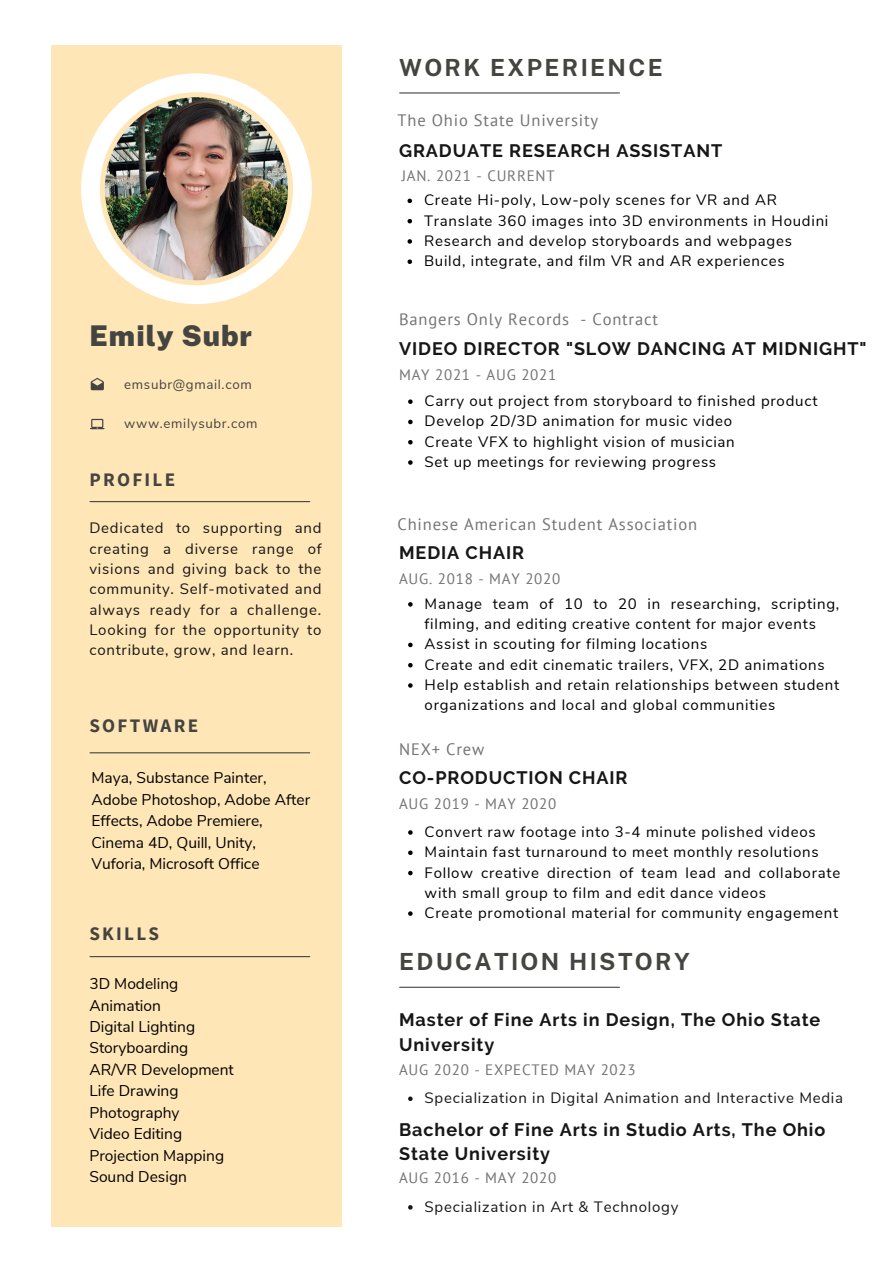
<style>
.page{position:relative;width:894px;height:1264px;background:#fff}
.page>*{position:absolute;margin:0;border:0;box-sizing:border-box;transform-origin:0 0}
.t1{font:900 28.5px "Public Sans";letter-spacing:.035em;color:#444440}
.t2{font:700 23.55px "Public Sans";letter-spacing:.1em;color:#444440}
.t3{font:700 19.05px "Source Sans Pro";letter-spacing:.12em;color:#444440}
.t4{font:700 18px/24.8px "Raleway";letter-spacing:.05em;color:#171616}
.t5{font:16.5px "PT Sans";letter-spacing:.05em;color:#737373}
.t6{font:15.6px/21.5px "Nunito Sans";color:#000}
.t7{font:15px/20.2px "Nunito Sans";letter-spacing:.05em;color:#000}
.t8{font:15px/20.2px "Nunito Sans";letter-spacing:.05em;color:#171616;text-align:justify}
.t9{font:15px "PT Sans";letter-spacing:.05em;color:#737373}
.t10{font:13.35px "Nunito Sans";letter-spacing:.05em;color:#444440}
</style>
<div class="page">
<div style="left:51px;top:45px;width:291px;height:1181px;background:#ffe6b7"></div>
<img style="left:81px;top:73px;width:231px;height:231px">
<hr style="left:90px;top:501px;width:219px;height:1px;background:#444440">
<svg style="left:90px;top:419px;width:14px;height:10px"></svg>
<svg style="left:91px;top:378px;width:13px;height:12px"></svg>
<hr style="left:399px;top:92px;width:220px;height:1px;background:#444440">
<hr style="left:399px;top:986px;width:220px;height:1px;background:#444440">
<hr style="left:90px;top:956px;width:219px;height:1px;background:#444440">
<svg style="left:408px;top:399px;width:4px;height:5px"></svg>
<svg style="left:408px;top:420px;width:4px;height:4px"></svg>
<svg style="left:408px;top:440px;width:4px;height:4px"></svg>
<svg style="left:408px;top:460px;width:4px;height:5px"></svg>
<svg style="left:407px;top:199px;width:5px;height:4px"></svg>
<svg style="left:407px;top:219px;width:5px;height:4px"></svg>
<svg style="left:407px;top:239px;width:5px;height:5px"></svg>
<svg style="left:407px;top:259px;width:5px;height:5px"></svg>
<svg style="left:408px;top:602px;width:4px;height:4px"></svg>
<svg style="left:408px;top:642px;width:4px;height:5px"></svg>
<svg style="left:408px;top:663px;width:4px;height:4px"></svg>
<svg style="left:408px;top:683px;width:4px;height:4px"></svg>
<svg style="left:408px;top:1096px;width:4px;height:4px"></svg>
<svg style="left:408px;top:1205px;width:4px;height:4px"></svg>
<svg style="left:408px;top:830px;width:4px;height:4px"></svg>
<svg style="left:408px;top:850px;width:4px;height:5px"></svg>
<svg style="left:408px;top:870px;width:4px;height:5px"></svg>
<svg style="left:408px;top:911px;width:4px;height:4px"></svg>
<hr style="left:90px;top:752px;width:219px;height:1px;background:#444440">
<p class="t1" style="left:89px;top:319px;width:164px">Emily Subr</p>
<p class="t10" style="left:124px;top:375px;width:129px">emsubr@gmail.com</p>
<p class="t10" style="left:124px;top:415px;width:135px">www.emilysubr.com</p>
<p class="t3" style="left:89px;top:467px;width:87px">PROFILE</p>
<p class="t8" style="left:89px;top:518px;width:234px">Dedicated to supporting and creating a diverse range of visions and giving back to the community. Self-motivated and always ready for a challenge.<br>Looking for the opportunity to contribute, grow, and learn.</p>
<p class="t3" style="left:89px;top:713px;width:110px">SOFTWARE</p>
<p class="t6" style="left:91px;top:767px;width:220px">Maya, Substance Painter,<br>Adobe Photoshop, Adobe After<br>Effects, Adobe Premiere,<br>Cinema 4D, Quill, Unity,<br>Vuforia, Microsoft Office</p>
<p class="t3" style="left:89px;top:920px;width:71px">SKILLS</p>
<p class="t6" style="left:89px;top:973px;width:90px">3D Modeling</p>
<p class="t6" style="left:89px;top:994px;width:73px">Animation</p>
<p class="t6" style="left:89px;top:1016px;width:107px">Digital Lighting</p>
<p class="t6" style="left:89px;top:1037px;width:100px">Storyboarding</p>
<p class="t6" style="left:89px;top:1058px;width:146px">AR/VR Development</p>
<p class="t6" style="left:89px;top:1080px;width:91px">Life Drawing</p>
<p class="t6" style="left:89px;top:1101px;width:92px">Photography</p>
<p class="t6" style="left:89px;top:1123px;width:94px">Video Editing</p>
<p class="t6" style="left:89px;top:1144px;width:136px">Projection Mapping</p>
<p class="t6" style="left:89px;top:1165px;width:99px">Sound Design</p>
<p class="t2" style="left:399px;top:54px;width:265px">WORK EXPERIENCE</p>
<p class="t5" style="left:397px;top:109px;width:202px">The Ohio State University</p>
<p class="t4" style="left:399px;top:139px;width:324px">GRADUATE RESEARCH ASSISTANT</p>
<p class="t9" style="left:401px;top:165px;width:154px">JAN. 2021 - CURRENT</p>
<p class="t7" style="left:424px;top:190px;width:354px">Create Hi-poly, Low-poly scenes for VR and AR</p>
<p class="t7" style="left:424px;top:211px;width:406px">Translate 360 images into 3D environments in Houdini</p>
<p class="t7" style="left:424px;top:231px;width:369px">Research and develop storyboards and webpages</p>
<p class="t7" style="left:424px;top:251px;width:362px">Build, integrate, and film VR and AR experiences</p>
<p class="t5" style="left:399px;top:308px;width:260px">Bangers Only Records - Contract</p>
<p class="t4" style="left:399px;top:336px;width:469px">VIDEO DIRECTOR "SLOW DANCING AT MIDNIGHT"</p>
<p class="t9" style="left:399px;top:364px;width:159px">MAY 2021 - AUG 2021</p>
<p class="t7" style="left:424px;top:391px;width:394px">Carry out project from storyboard to finished product</p>
<p class="t7" style="left:424px;top:411px;width:309px">Develop 2D/3D animation for music video</p>
<p class="t7" style="left:424px;top:431px;width:311px">Create VFX to highlight vision of musician</p>
<p class="t7" style="left:424px;top:452px;width:293px">Set up meetings for reviewing progress</p>
<p class="t5" style="left:397px;top:513px;width:301px">Chinese American Student Association</p>
<p class="t4" style="left:399px;top:540px;width:126px">MEDIA CHAIR</p>
<p class="t9" style="left:399px;top:568px;width:163px">AUG. 2018 - MAY 2020</p>
<p class="t7" style="left:424px;top:594px;width:416px">Manage team of 10 to 20 in researching, scripting, filming, and editing creative content for major events</p>
<p class="t7" style="left:424px;top:634px;width:284px">Assist in scouting for filming locations</p>
<p class="t7" style="left:424px;top:654px;width:401px">Create and edit cinematic trailers, VFX, 2D animations</p>
<p class="t7" style="left:424px;top:675px;width:416px">Help establish and retain relationships between student organizations and local and global communities</p>
<p class="t5" style="left:399px;top:738px;width:87px">NEX+ Crew</p>
<p class="t4" style="left:399px;top:765px;width:230px">CO-PRODUCTION CHAIR</p>
<p class="t9" style="left:399px;top:793px;width:159px">AUG 2019 - MAY 2020</p>
<p class="t7" style="left:424px;top:822px;width:392px">Convert raw footage into 3-4 minute polished videos</p>
<p class="t7" style="left:424px;top:842px;width:395px">Maintain fast turnaround to meet monthly resolutions</p>
<p class="t7" style="left:424px;top:862px;width:417px">Follow creative direction of team lead and collaborate with small group to film and edit dance videos</p>
<p class="t7" style="left:424px;top:903px;width:415px">Create promotional material for community engagement</p>
<p class="t2" style="left:399px;top:948px;width:292px">EDUCATION HISTORY</p>
<p class="t4" style="left:399px;top:1007px;width:422px">Master of Fine Arts in Design, The Ohio State<br>University</p>
<p class="t9" style="left:399px;top:1059px;width:238px">AUG 2020 - EXPECTED MAY 2023</p>
<p class="t8" style="left:424px;top:1088px;width:420px">Specialization in Digital Animation and Interactive Media</p>
<p class="t4" style="left:399px;top:1116px;width:427px">Bachelor of Fine Arts in Studio Arts, The Ohio<br>State University</p>
<p class="t9" style="left:399px;top:1167px;width:159px">AUG 2016 - MAY 2020</p>
<p class="t8" style="left:424px;top:1196px;width:255px">Specialization in Art &amp; Technology</p>
</div>
